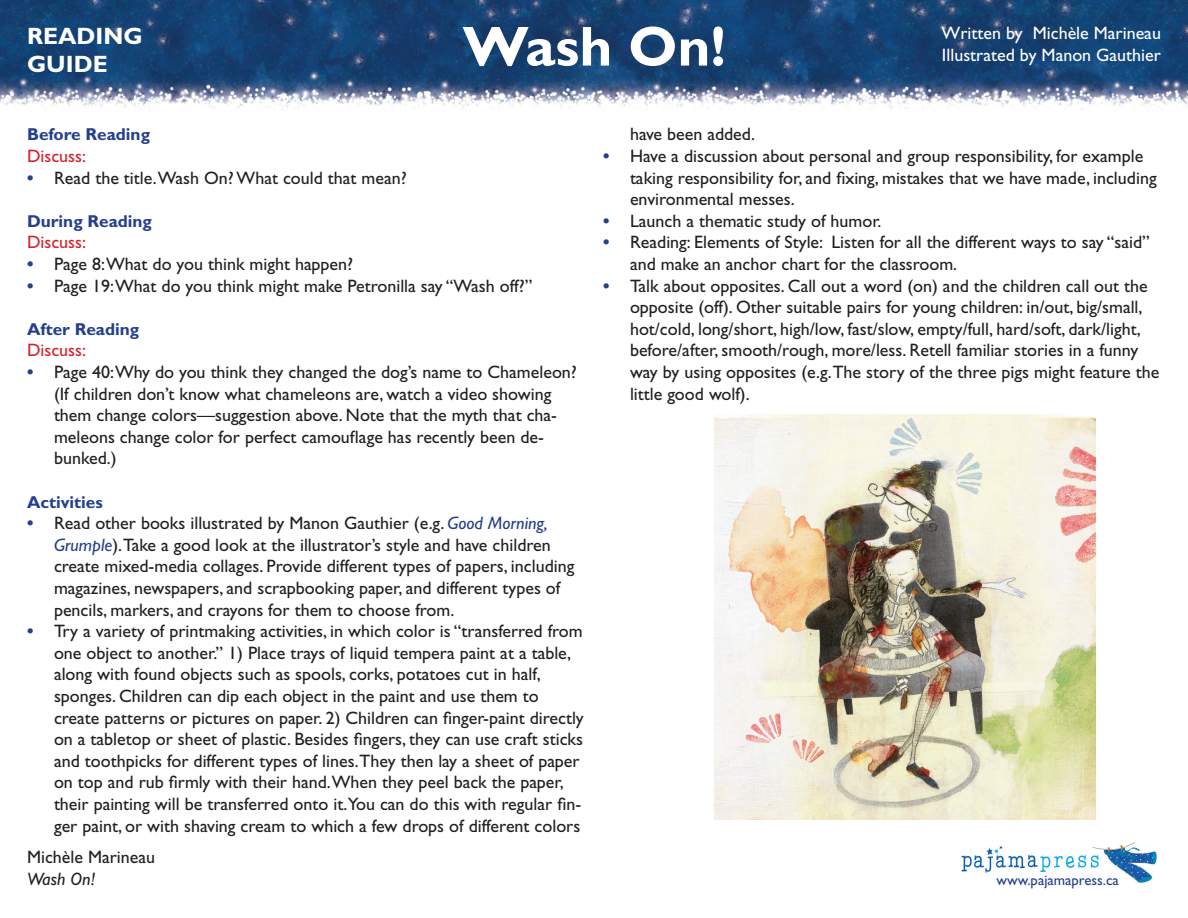
<style>
.page{position:relative;width:1188px;height:918px;background:#fff}
.page>*{position:absolute;margin:0;border:0;box-sizing:border-box;transform-origin:0 0}
.t1{font:700 56.55px "Gill Sans Std";color:#fff}
.t2{font:700 23.7px/28.5px "Gill Sans Std";color:#fff}
.t3{font:18px/21.6px "Gill Sans Std";color:#231f20}
.t4{font:18px/21.6px "Gill Sans Std";color:#fff}
.Heading{font:18px "Gill Sans Std";color:#d1232a}
.t5{font:italic 18px "Gill Sans Std";color:#231f20}
.Heading-2{font:700 17.25px "Gill Sans Std";color:#253f8e}
.t6{font:14.7px "Gill Sans Std";color:#253f8e}
.s1{font-weight:700;color:#253f8e}
.s2{font-style:italic;color:#253f8e}
</style>
<div class="page">
<img style="left:0;top:0;width:1188px;height:110px">
<img style="left:961px;top:842px;width:196px;height:41px">
<img style="left:715px;top:414px;width:380px;height:405px">
<h2 class="t2" style="left:27px;top:22px;width:117px">READING<br>GUIDE</h2>
<h1 class="t1" style="left:463px;top:13px;width:265px">Wash On!</h1>
<p class="t4" style="left:942px;top:23px;width:221px">Written by Michèle Marineau<br>Illustrated by Manon Gauthier</p>
<p class="Heading-2" style="left:27px;top:124px;width:125px">Before Reading</p>
<p class="Heading" style="left:27px;top:146px;width:61px">Discuss:</p>
<p class="t3" style="left:27px;top:167px;width:381px"><span class="s1">•</span> Read the title.Wash On? What could that mean?</p>
<p class="Heading-2" style="left:27px;top:211px;width:126px">During Reading</p>
<p class="Heading" style="left:27px;top:232px;width:61px">Discuss:</p>
<p class="t3" style="left:27px;top:253px;width:328px"><span class="s1">•</span> Page 8:What do you think might happen?</p>
<p class="t3" style="left:27px;top:275px;width:507px"><span class="s1">•</span> Page 19:What do you think might make Petronilla say “Wash off?”</p>
<p class="Heading-2" style="left:27px;top:319px;width:114px">After Reading</p>
<p class="Heading" style="left:27px;top:340px;width:61px">Discuss:</p>
<p class="t3" style="left:54px;top:361px;width:524px;text-indent:-27px"><span class="s1">•</span> Page 40:Why do you think they changed the dog’s name to Chameleon? (If children don’t know what chameleons are, watch a video showing them change colors—suggestion above. Note that the myth that cha&shy;meleons change color for perfect camouflage has recently been de&shy;bunked.)</p>
<p class="Heading-2" style="left:27px;top:492px;width:77px">Activities</p>
<p class="t3" style="left:54px;top:513px;width:522px;text-indent:-27px"><span class="s1">•</span> Read other books illustrated by Manon Gauthier (e.g. <span class="s2">Good Morning, Grumple</span>).Take a good look at the illustrator’s style and have children create mixed-media collages. Provide different types of papers, including magazines, newspapers, and scrapbooking paper, and different types of pencils, markers, and crayons for them to choose from.</p>
<p class="t3" style="left:54px;top:621px;width:531px;text-indent:-27px"><span class="s1">•</span> Try a variety of printmaking activities, in which color is “transferred from one object to another.” 1) Place trays of liquid tempera paint at a table, along with found objects such as spools, corks, potatoes cut in half, sponges. Children can dip each object in the paint and use them to create patterns or pictures on paper. 2) Children can finger-paint directly on a tabletop or sheet of plastic. Besides fingers, they can use craft sticks and toothpicks for different types of lines.They then lay a sheet of paper on top and rub firmly with their hand.When they peel back the paper, their painting will be transferred onto it.You can do this with regular fin&shy;ger paint, or with shaving cream to which a few drops of different colors</p>
<p class="t3" style="left:630px;top:124px;width:127px">have been added.</p>
<p class="t3" style="left:630px;top:145px;width:528px;text-indent:-27px"><span class="s1">•</span> Have a discussion about personal and group responsibility, for example taking responsibility for, and fixing, mistakes that we have made, including environmental messes.</p>
<p class="t3" style="left:603px;top:210px;width:280px"><span class="s1">•</span> Launch a thematic study of humor.</p>
<p class="t3" style="left:630px;top:232px;width:521px;text-indent:-27px"><span class="s1">•</span> Reading: Elements of Style: Listen for all the different ways to say “said” and make an anchor chart for the classroom.</p>
<p class="t3" style="left:630px;top:275px;width:531px;text-indent:-27px"><span class="s1">•</span> Talk about opposites. Call out a word (on) and the children call out the opposite (off). Other suitable pairs for young children: in/out, big/small, hot/cold, long/short, high/low, fast/slow, empty/full, hard/soft, dark/light, before/after, smooth/rough, more/less. Retell familiar stories in a funny way by using opposites (e.g.The story of the three pigs might feature the little good wolf).</p>
<p class="t3" style="left:27px;top:847px;width:130px">Michèle Marineau</p>
<p class="t5" style="left:27px;top:869px;width:70px">Wash On!</p>
<p class="t6" style="left:996px;top:871px;width:124px">www.pajamapress.ca</p>
</div>
